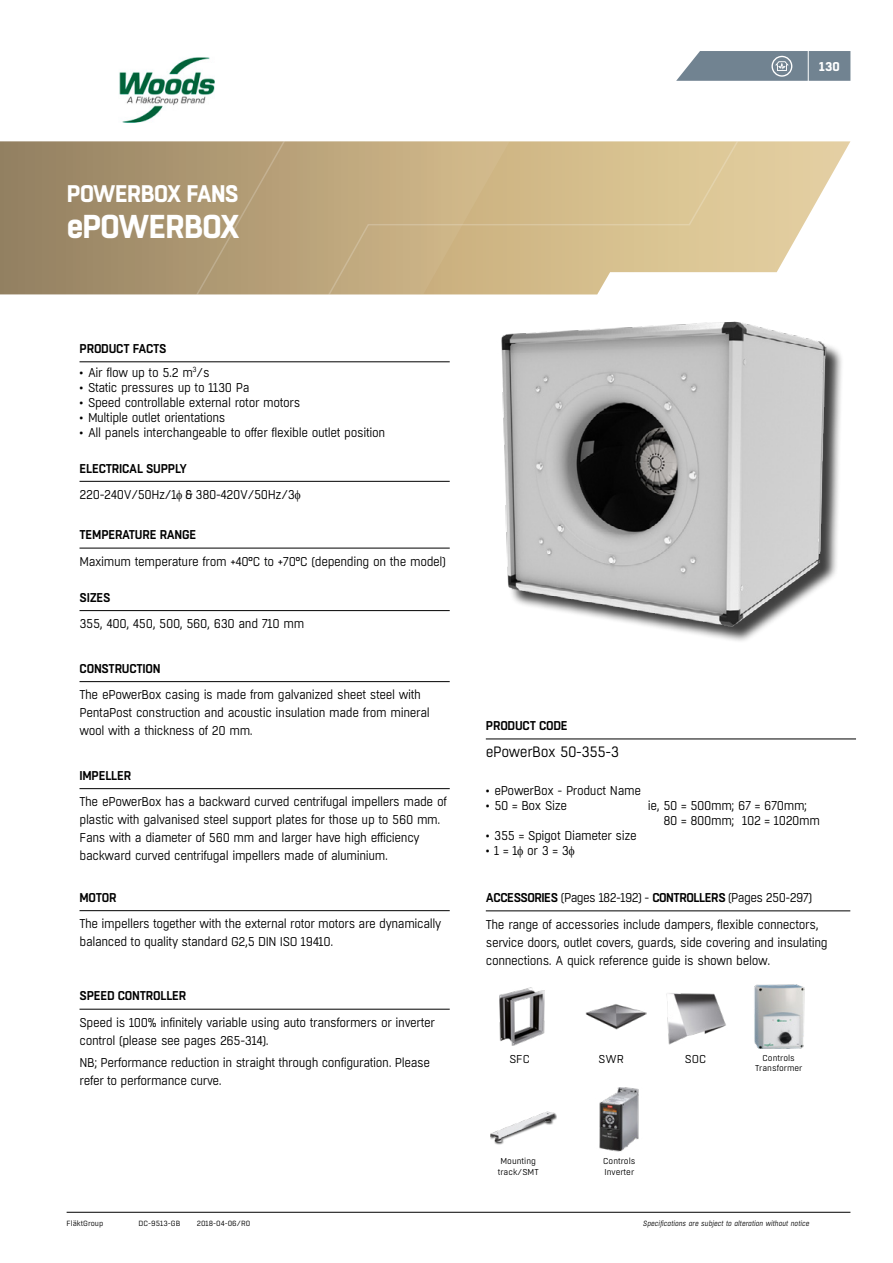
<style>
.page{position:relative;width:893px;height:1263px;background:#fff}
.page>*{position:absolute;margin:0;border:0;box-sizing:border-box;transform-origin:0 0}
.t1{font:700 36px/36px "Boxed";letter-spacing:-.03em;color:#fff;scale:.95 1}
.t2{font:700 33px "Boxed";letter-spacing:-.03em;color:#fff;scale:.95 1}
.t3{font:700 24px "Boxed";letter-spacing:-.03em;color:#fff;scale:.95 1}
.t4{font:15px "Boxed";letter-spacing:-.03em;color:#000;scale:.95 1}
.t5{font:12.75px/18px "Boxed";letter-spacing:-.03em;color:#000;scale:.95 1}
.t6{font:600 12.75px "Boxed";letter-spacing:-.02em;color:#000;scale:.95 1}
.t7{font:700 12.75px "Boxed";color:#fff}
.t8{font:11.4px "Boxed";color:#000}
.t9{font:8.55px/10.2px "Boxed";color:#000;text-align:center}
.t10{font:italic 7.5px "Boxed";color:#000}
.t11{font:7.5px "Boxed";color:#000}
.s1{font-weight:600}
.s2{font-style:inherit}
</style>
<div class="page">
<svg style="left:758px;top:141px;width:92px;height:132px"></svg>
<svg style="left:0;top:141px;width:149px;height:153px;background:#9c8867"></svg>
<svg style="left:149px;top:141px;width:609px;height:153px;background:#c9b388"></svg>
<hr style="left:80px;top:362px;width:370px;height:1px;background:#000">
<hr style="left:80px;top:481px;width:370px;height:1px;background:#000">
<hr style="left:80px;top:548px;width:370px;height:1px;background:#000">
<hr style="left:80px;top:610px;width:370px;height:1px;background:#000">
<hr style="left:80px;top:681px;width:370px;height:1px;background:#000">
<hr style="left:80px;top:788px;width:370px;height:1px;background:#000">
<hr style="left:80px;top:910px;width:370px;height:1px;background:#000">
<hr style="left:80px;top:1009px;width:370px;height:1px;background:#000">
<hr style="left:486px;top:739px;width:370px;height:1px;background:#000">
<hr style="left:486px;top:911px;width:364px;height:1px;background:#000">
<div style="left:503px;top:324px;width:341px;height:319px;background:#000;opacity:.75"></div>
<img style="left:501px;top:321px;width:330px;height:308px">
<img style="left:499px;top:988px;width:46px;height:57px">
<img style="left:666px;top:993px;width:60px;height:52px">
<img style="left:586px;top:1004px;width:61px;height:26px">
<img style="left:599px;top:1087px;width:40px;height:64px">
<img style="left:754px;top:984px;width:50px;height:65px">
<div style="left:490px;top:1112px;width:67px;height:33px;background:#000;opacity:.75"></div>
<img style="left:490px;top:1111px;width:66px;height:32px">
<hr style="left:67px;top:1212px;width:783px;height:1px;background:#000">
<svg style="left:676px;top:51px;width:174px;height:30px;background:#80909c"></svg>
<img style="left:119px;top:57px;width:96px;height:66px">
<p class="t7" style="left:819px;top:58px;width:22px">130</p>
<h1 class="t1" style="left:70px;top:173px;width:285px">HUMIDITY SENSOR<br>STBZ-0</h1>
<h3 class="t3" style="left:67px;top:178px;width:182px">POWERBOX FANS</h3>
<h2 class="t2" style="left:67px;top:205px;width:184px">ePOWERBOX</h2>
<p class="t6" style="left:80px;top:340px;width:93px">PRODUCT FACTS</p>
<p class="t5" style="left:80px;top:363px;width:138px">• Air flow up to 5.2 m<sup>3</sup>/s</p>
<p class="t5" style="left:80px;top:378px;width:181px">• Static pressures up to 1130 Pa</p>
<p class="t5" style="left:80px;top:393px;width:234px">• Speed controllable external rotor motors</p>
<p class="t5" style="left:80px;top:408px;width:155px">• Multiple outlet orientations</p>
<p class="t5" style="left:80px;top:423px;width:323px">• All panels interchangeable to offer flexible outlet position</p>
<p class="t5" style="left:80px;top:455px;width:228px;line-height:26.5px"><span class="s1">ELECTRICAL SUPPLY<br></span>220-240V/50Hz/1 <span class="s2">&amp;</span> 380-420V/50Hz/3</p>
<p class="t6" style="left:80px;top:526px;width:124px">TEMPERATURE RANGE</p>
<p class="t5" style="left:80px;top:553px;width:387px">Maximum temperature from +40°C to +70°C (depending on the model)</p>
<p class="t6" style="left:80px;top:589px;width:34px">SIZES</p>
<p class="t5" style="left:80px;top:615px;width:238px">355, 400, 450, 500, 560, 630 and 710 mm</p>
<p class="t6" style="left:80px;top:660px;width:87px">CONSTRUCTION</p>
<p class="t5" style="left:80px;top:686px;width:370px">The ePowerBox casing is made from galvanized sheet steel with<br>PentaPost construction and acoustic insulation made from mineral wool with a thickness of 20 mm.</p>
<p class="t6" style="left:80px;top:767px;width:56px">IMPELLER</p>
<p class="t5" style="left:80px;top:793px;width:388px">The ePowerBox has a backward curved centrifugal impellers made of plastic with galvanised steel support plates for those up to 560 mm.<br>Fans with a diameter of 560 mm and larger have high efficiency backward curved centrifugal impellers made of aluminium.</p>
<p class="t6" style="left:80px;top:889px;width:41px">MOTOR</p>
<p class="t5" style="left:80px;top:915px;width:382px">The impellers together with the external rotor motors are dynamically balanced to quality standard G2,5 DIN ISO 19410.</p>
<p class="t6" style="left:80px;top:988px;width:114px">SPEED CONTROLLER</p>
<p class="t5" style="left:80px;top:1014px;width:376px">Speed is 100% infinitely variable using auto transformers or inverter control (please see pages 265-314).</p>
<p class="t5" style="left:80px;top:1054px;width:371px">NB; Performance reduction in straight through configuration. Please refer to performance curve.</p>
<p class="t6" style="left:486px;top:717px;width:88px">PRODUCT CODE</p>
<p class="t4" style="left:486px;top:742px;width:142px">ePowerBox 50-355-3</p>
<p class="t5" style="left:486px;top:782px;width:165px">• ePowerBox - Product Name</p>
<p class="t5" style="left:486px;top:797px;width:87px">• 50 = Box Size</p>
<p class="t5" style="left:663px;top:798px;width:166px;line-height:15px;text-indent:-16px">ie, 50 = 500mm; 67 = 670mm;<br>80 = 800mm; 102 = 1020mm</p>
<p class="t5" style="left:486px;top:827px;width:161px">• 355 = Spigot Diameter size</p>
<p class="t5" style="left:486px;top:842px;width:89px">• 1 = 1 or 3 = 3</p>
<p class="t5" style="left:486px;top:885px;width:352px;line-height:26.5px"><span class="s1">ACCESSORIES</span> (Pages 182-192) - <span class="s1">CONTROLLERS</span> (Pages 250-297)<br>The range of accessories include dampers, flexible connectors,</p>
<p class="t5" style="left:486px;top:933px;width:361px">service doors, outlet covers, guards, side covering and insulating connections. A quick reference guide is shown below.</p>
<p class="t8" style="left:509px;top:1051px;width:22px">SFC</p>
<p class="t8" style="left:599px;top:1051px;width:27px">SWR</p>
<p class="t8" style="left:685px;top:1051px;width:23px">SOC</p>
<p class="t9" style="left:498px;top:1156px;width:42px">Mounting track/SMT</p>
<p class="t9" style="left:603px;top:1156px;width:34px;text-align:left">Controls<br>Inverter</p>
<p class="t9" style="left:755px;top:1053px;width:49px">Controls<br>Transformer</p>
<p class="t11" style="left:67px;top:1219px;width:38px">FläktGroup</p>
<p class="t11" style="left:139px;top:1219px;width:43px">DC-9513-GB</p>
<p class="t11" style="left:197px;top:1219px;width:55px">2018-04-06/R0</p>
<p class="t10" style="left:643px;top:1219px;width:168px">Specifications are subject to alteration without notice</p>
</div>
